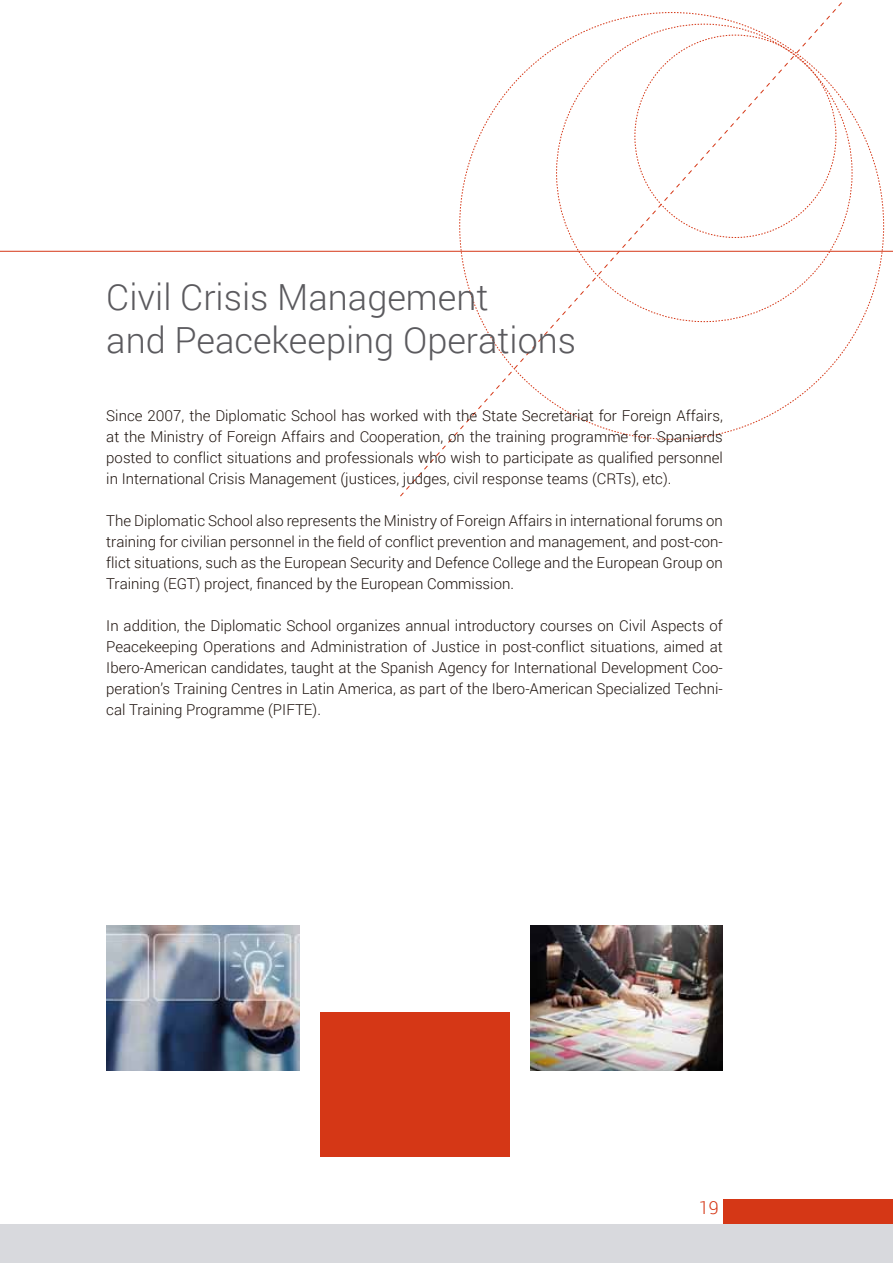
<style>
.page{position:relative;width:893px;height:1263px;background:#fff}
.page>*{position:absolute;margin:0;border:0;box-sizing:border-box;transform-origin:0 0}
.t1{font:300 36px/43.2px "Roboto";color:#5b5a5e}
.t2{font:300 18px "Roboto";color:#d53615}
.t3{font:300 15px/21px "Roboto";color:#1d120d;text-align:justify}
</style>
<div class="page">
<div style="left:723px;top:1199px;width:170px;height:64px;background:#d53716"></div>
<div style="left:0;top:1225px;width:893px;height:38px;background:#d8d9dd"></div>
<svg style="left:399px;top:2px;width:486px;height:495px"></svg>
<hr style="left:0;top:251px;width:893px;height:1px;background:#d53716">
<img style="left:106px;top:926px;width:193px;height:144px">
<div style="left:320px;top:1012px;width:189px;height:145px;background:#d53716"></div>
<img style="left:530px;top:926px;width:193px;height:144px">
<h1 class="t1" style="left:106px;top:274px;width:471px">Civil Crisis Management<br>and Peacekeeping Operations</h1>
<p class="t3" style="left:106px;top:405px;width:618px">Since 2007, the Diplomatic School has worked with the State Secretariat for Foreign Affairs, at the Ministry of Foreign Affairs and Cooperation, on the training programme for Spaniards posted to conflict situations and professionals who wish to participate as qualified personnel in International Crisis Management (justices, judges, civil response teams (CRTs), etc).</p>
<p class="t3" style="left:106px;top:510px;width:618px">The Diplomatic School also represents the Ministry of Foreign Affairs in international forums on training for civilian personnel in the field of conflict prevention and management, and post-con&shy;flict situations, such as the European Security and Defence College and the European Group on Training (EGT) project, financed by the European Commission.</p>
<p class="t3" style="left:106px;top:615px;width:618px">In addition, the Diplomatic School organizes annual introductory courses on Civil Aspects of Peacekeeping Operations and Administration of Justice in post-conflict situations, aimed at Ibero-American candidates, taught at the Spanish Agency for International Development Coo&shy;peration’s Training Centres in Latin America, as part of the Ibero-American Specialized Techni&shy;cal Training Programme (PIFTE).</p>
<p class="t2" style="left:699px;top:1195px;width:21px">19</p>
</div>
